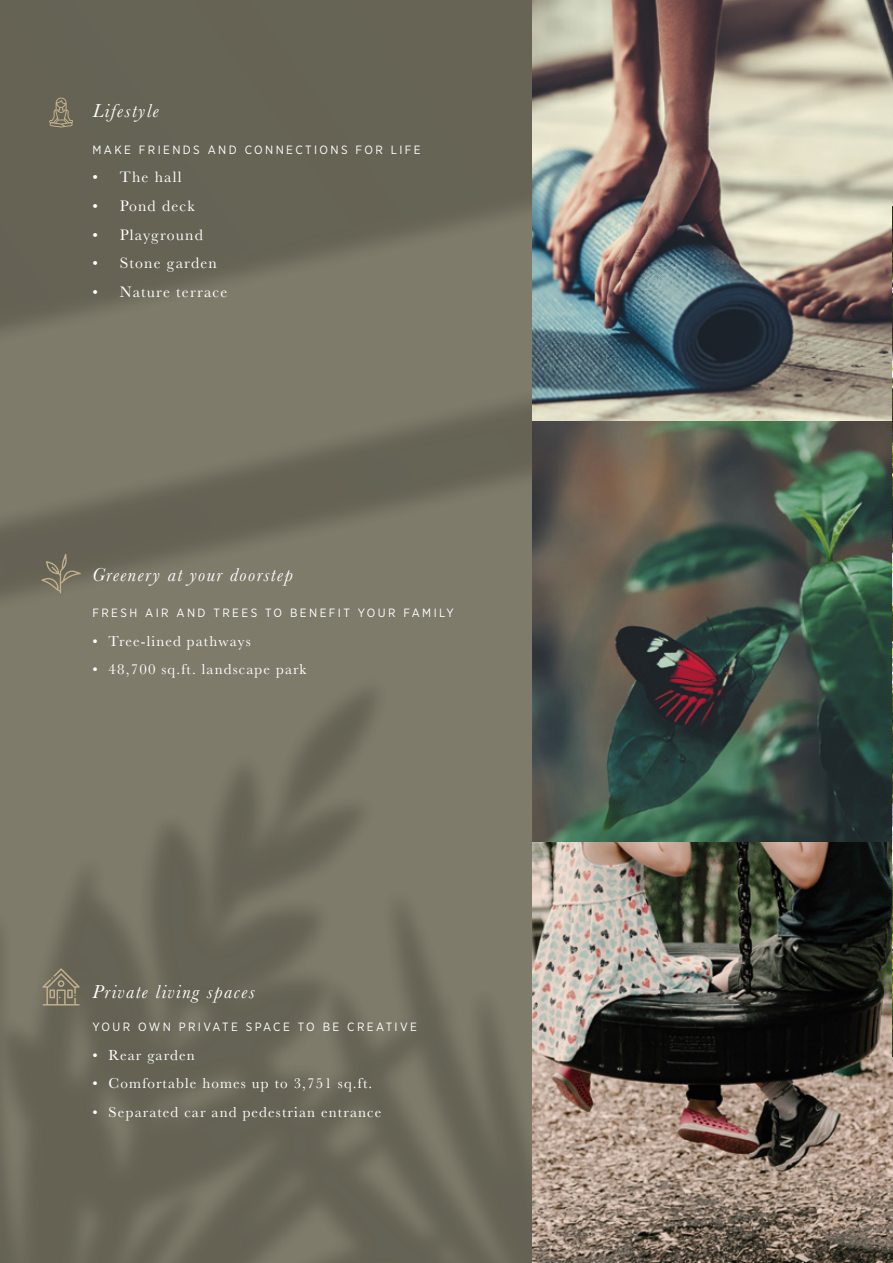
<style>
.page{position:relative;width:893px;height:1263px;background:#fff}
.page>*{position:absolute;margin:0;border:0;box-sizing:border-box;transform-origin:0 0}
.t1{font:italic 19.5px "Baskerville";letter-spacing:.075em;color:#fff}
.t2{font:15.75px "Baskerville";letter-spacing:.075em;color:#fff}
.t3{font:15px "Baskerville";letter-spacing:.075em;color:#fff}
.t4{font:12px "Gotham Narrow";letter-spacing:.2em;color:#fff}
</style>
<div class="page">
<img style="left:0;top:0;width:532px;height:1263px">
<svg style="left:41px;top:554px;width:40px;height:39px;background:#797462"></svg>
<svg style="left:42px;top:968px;width:38px;height:37px"></svg>
<img style="left:532px;top:0;width:361px;height:1263px">
<img style="left:892px;top:206px;width:1px;height:851px">
<svg style="left:49px;top:98px;width:24px;height:30px"></svg>
<h1 class="t1" style="left:93px;top:98px;width:67px">Lifestyle</h1>
<p class="t4" style="left:92px;top:142px;width:330px">MAKE FRIENDS AND CONNECTIONS FOR LIFE</p>
<p class="t2" style="left:92px;top:167px;width:91px">• The hall</p>
<p class="t2" style="left:92px;top:196px;width:104px">• Pond deck</p>
<p class="t2" style="left:92px;top:224px;width:112px">• Playground</p>
<p class="t2" style="left:92px;top:253px;width:126px">• Stone garden</p>
<p class="t2" style="left:92px;top:281px;width:136px">• Nature terrace</p>
<h1 class="t1" style="left:92px;top:561px;width:202px">Greenery at your doorstep</h1>
<p class="t4" style="left:92px;top:606px;width:363px">FRESH AIR AND TREES TO BENEFIT YOUR FAMILY</p>
<p class="t3" style="left:92px;top:631px;width:160px">• Tree-lined pathways</p>
<p class="t3" style="left:92px;top:660px;width:215px">• 48,700 sq.ft. landscape park</p>
<h1 class="t1" style="left:93px;top:979px;width:164px">Private living spaces</h1>
<p class="t4" style="left:92px;top:1019px;width:326px">YOUR OWN PRIVATE SPACE TO BE CREATIVE</p>
<p class="t3" style="left:92px;top:1045px;width:104px">• Rear garden</p>
<p class="t3" style="left:92px;top:1073px;width:281px">• Comfortable homes up to 3,751 sq.ft.</p>
<p class="t3" style="left:92px;top:1102px;width:290px">• Separated car and pedestrian entrance</p>
</div>
